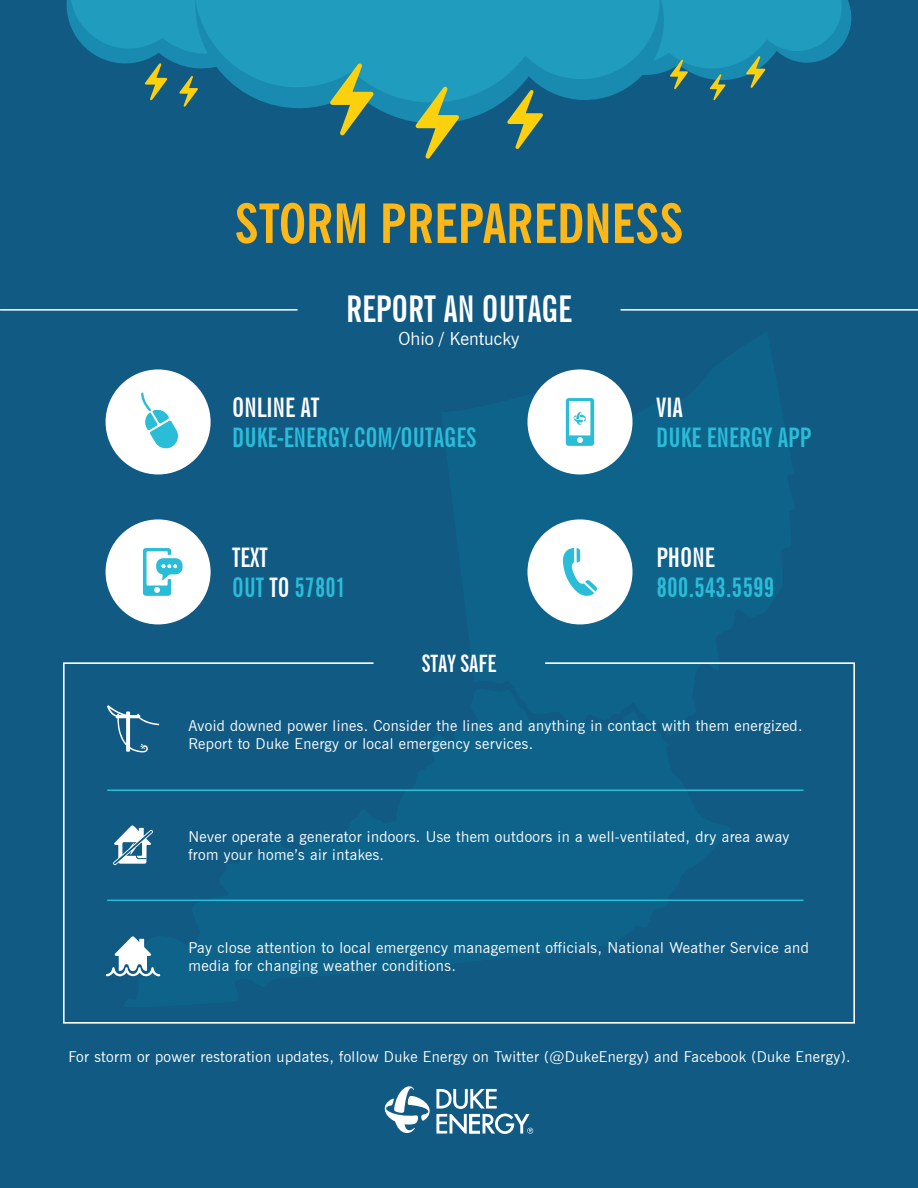
<style>
.page{position:relative;width:918px;height:1188px;background:#105a84}
.page>*{position:absolute;margin:0;border:0;box-sizing:border-box;transform-origin:0 0}
.t1{font:700 condensed 54px "News Gothic BT";color:#fbb818}
.t2{font:700 extra-condensed 36.9px "News Gothic BT";color:#fff}
.t3{font:700 extra-condensed 27px "News Gothic BT";color:#2abdd8}
.t4{font:700 extra-condensed 27px "News Gothic BT";color:#fff}
.t5{font:700 extra-condensed 27px/30px "News Gothic BT";color:#2abdd8;scale:.96 1}
.t6{font:700 extra-condensed 24px "News Gothic BT";color:#fff}
.t7{font:18px "News Gothic BT";color:#fff}
.t8{font:15px/18px "News Gothic BT";letter-spacing:.025em;color:#fff}
.s1{color:#fff}
</style>
<div class="page">
<svg style="left:63px;top:662px;width:792px;height:362px"></svg>
<div style="left:106px;top:369px;width:105px;height:105px;background:#fff;border-radius:50%"></div>
<svg style="left:141px;top:392px;width:37px;height:57px"></svg>
<div style="left:106px;top:519px;width:105px;height:105px;background:#fff;border-radius:50%"></div>
<svg style="left:143px;top:548px;width:40px;height:48px"></svg>
<div style="left:527px;top:369px;width:106px;height:105px;background:#fff;border-radius:50%"></div>
<svg style="left:566px;top:398px;width:28px;height:48px"></svg>
<div style="left:527px;top:519px;width:106px;height:105px;background:#fff;border-radius:50%"></div>
<svg style="left:563px;top:548px;width:34px;height:48px"></svg>
<svg style="left:669px;top:0;width:183px;height:100px"></svg>
<svg style="left:374px;top:0;width:295px;height:122px"></svg>
<svg style="left:374px;top:0;width:286px;height:103px;background:#1d95b8"></svg>
<svg style="left:66px;top:0;width:308px;height:136px"></svg>
<svg style="left:415px;top:86px;width:45px;height:73px"></svg>
<svg style="left:507px;top:89px;width:36px;height:60px"></svg>
<hr style="left:621px;top:309px;width:297px;height:2px;background:#fff">
<svg style="left:384px;top:1086px;width:149px;height:48px"></svg>
<hr style="left:0;top:309px;width:298px;height:2px;background:#fff">
<svg style="left:106px;top:936px;width:54px;height:41px"></svg>
<svg style="left:107px;top:705px;width:52px;height:48px"></svg>
<svg style="left:113px;top:825px;width:40px;height:40px"></svg>
<hr style="left:107px;top:789px;width:697px;height:2px;background:#2abdd8">
<hr style="left:107px;top:900px;width:697px;height:1px;background:#2abdd8">
<h1 class="t1" style="left:234px;top:191px;width:451px">STORM PREPAREDNESS</h1>
<h2 class="t2" style="left:346px;top:286px;width:227px">REPORT AN OUTAGE</h2>
<p class="t7" style="left:399px;top:328px;width:122px">Ohio / Kentucky</p>
<h3 class="t4" style="left:232px;top:391px;width:89px">ONLINE AT</h3>
<h3 class="t3" style="left:232px;top:421px;width:245px">DUKE-ENERGY.COM/OUTAGES</h3>
<h3 class="t5" style="left:232px;top:542px;width:120px"><span class="s1">TEXT<br></span>OUT <span class="s1">TO</span> 57801</h3>
<h3 class="t6" style="left:422px;top:649px;width:76px">STAY SAFE</h3>
<h3 class="t4" style="left:656px;top:391px;width:28px">VIA</h3>
<h3 class="t3" style="left:656px;top:421px;width:157px">DUKE ENERGY APP</h3>
<h3 class="t4" style="left:656px;top:541px;width:60px">PHONE</h3>
<h3 class="t3" style="left:656px;top:571px;width:120px">800.543.5599</h3>
<p class="t8" style="left:188px;top:717px;width:616px">Avoid downed power lines. Consider the lines and anything in contact with them energized.<br>Report to Duke Energy or local emergency services.</p>
<p class="t8" style="left:188px;top:827px;width:603px">Never operate a generator indoors. Use them outdoors in a well-ventilated, dry area away from your home’s air intakes.</p>
<p class="t8" style="left:188px;top:939px;width:622px">Pay close attention to local emergency management officials, National Weather Service and media for changing weather conditions.</p>
<p class="t8" style="left:68px;top:1048px;width:784px">For storm or power restoration updates, follow Duke Energy on Twitter (@DukeEnergy) and Facebook (Duke Energy).</p>
</div>
